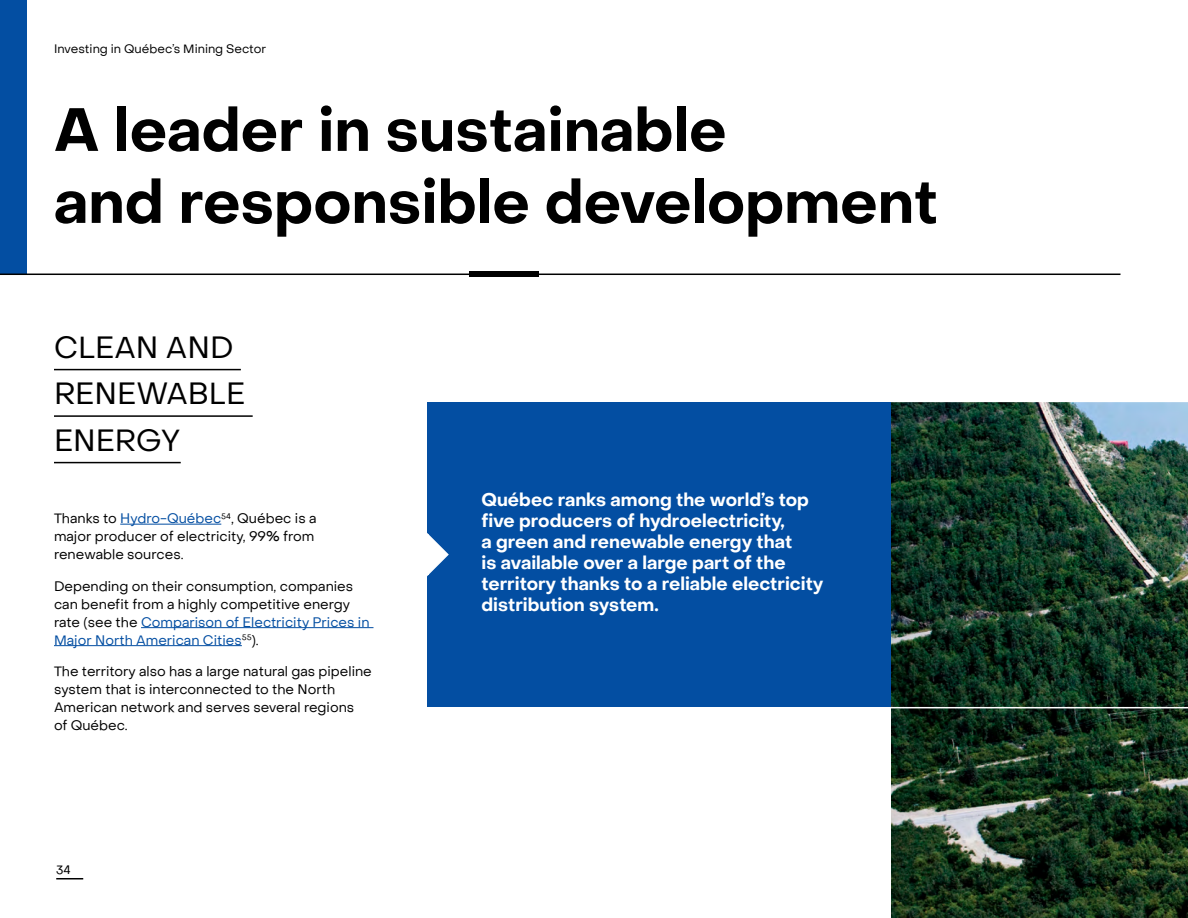
<style>
.page{position:relative;width:1188px;height:918px;background:#fff}
.page>*{position:absolute;margin:0;border:0;box-sizing:border-box;transform-origin:0 0}
.t1{font:700 60px/72px "Object Sans";color:#000}
.t2{font:30px/46.5px "Object Sans";color:#000}
.Exergue_Blanc{font:700 18px/21px "Object Sans";color:#fff}
.Texte_courant{font:13.5px/18px "Object Sans";color:#000}
.t3{font:12px "Object Sans";color:#000}
.s1{color:#034ea2}
</style>
<div class="page">
<img style="left:891px;top:403px;width:297px;height:303px">
<svg style="left:890px;top:273px;width:298px;height:130px"></svg>
<svg style="left:891px;top:706px;width:297px;height:212px;background:#213a25"></svg>
<div style="left:0;top:0;width:27px;height:274px;background:#034ea2"></div>
<hr style="left:0;top:274px;width:1120px;height:1px;background:#000">
<div style="left:470px;top:271px;width:69px;height:6px;background:#000"></div>
<hr style="left:54px;top:369px;width:187px;height:1px;background:#000">
<hr style="left:54px;top:415px;width:199px;height:2px;background:#000">
<hr style="left:54px;top:462px;width:127px;height:1px;background:#000">
<hr style="left:120px;top:524px;width:101px;height:1px;background:#034ea2">
<hr style="left:141px;top:627px;width:233px;height:1px;background:#034ea2">
<hr style="left:54px;top:645px;width:188px;height:1px;background:#034ea2">
<div style="left:428px;top:402px;width:463px;height:305px;background:#034ea2"></div>
<svg style="left:427px;top:531px;width:22px;height:47px"></svg>
<svg style="left:56px;top:878px;width:27px;height:1px"></svg>
<p class="t3" style="left:54px;top:42px;width:214px">Investing in Québec’s Mining Sector</p>
<h1 class="t1" style="left:54px;top:95px;width:885px">A leader in sustainable<br>and responsible development</h1>
<h2 class="t2" style="left:54px;top:324px;width:193px">CLEAN AND<br>RENEWABLE<br>ENERGY</h2>
<p class="Texte_courant" style="left:54px;top:509px;width:264px">Thanks to <span class="s1">Hydro-Québec</span><sup>54</sup>, Québec is a major producer of electricity, 99% from renewable sources.</p>
<p class="Texte_courant" style="left:54px;top:577px;width:317px">Depending on their consumption, companies can benefit from a highly competitive energy rate (see the <span class="s1">Comparison of Electricity Prices in Major North American Cities</span><sup>55</sup>).</p>
<p class="Texte_courant" style="left:54px;top:662px;width:319px">The territory also has a large natural gas pipeline system that is interconnected to the North American network and serves several regions<br>of Québec.</p>
<p class="t3" style="left:56px;top:862px;width:16px">34</p>
<p class="Exergue_Blanc" style="left:482px;top:490px;width:343px">Québec ranks among the world’s top five producers of hydroelectricity,<br>a green and renewable energy that<br>is available over a large part of the territory thanks to a reliable electricity distribution system.</p>
</div>
